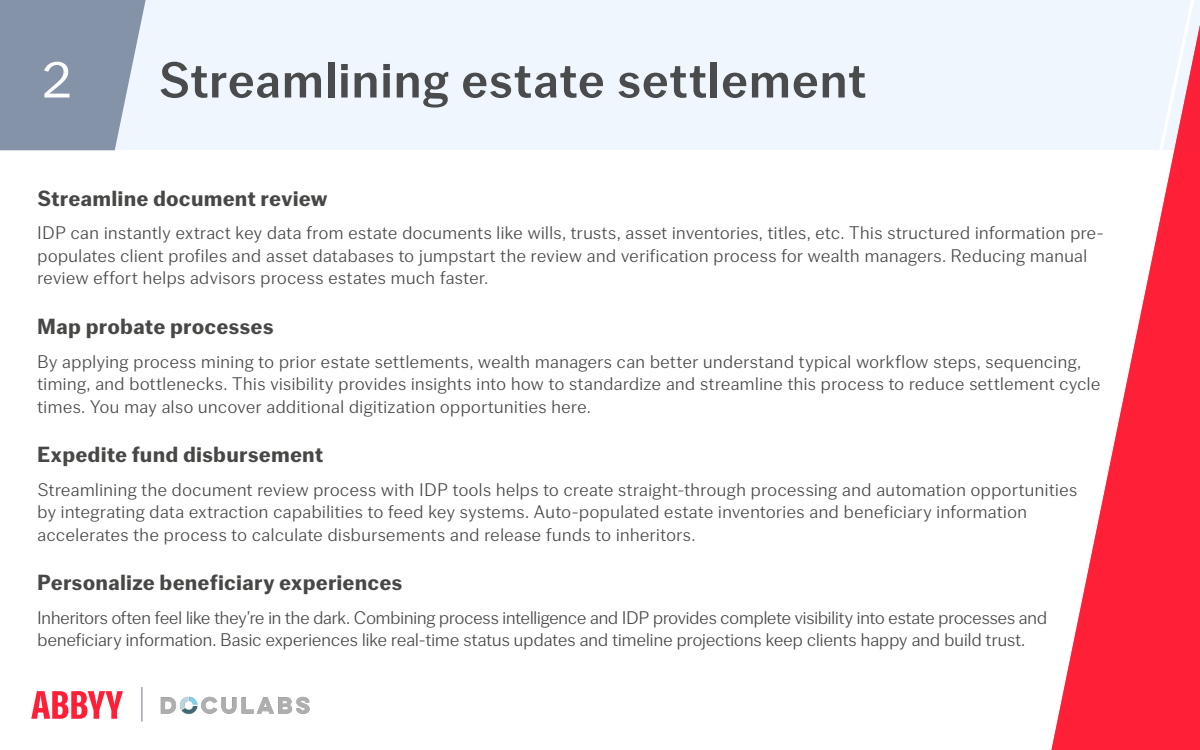
<style>
.page{position:relative;width:1200px;height:750px;background:#fff}
.page>*{position:absolute;margin:0;border:0;box-sizing:border-box;transform-origin:0 0}
.t1{font:500 51.88px "Co Fo Gothic";letter-spacing:.035em;color:#4a4b4c}
.t2{font:51.88px "Co Fo Gothic";color:#fff}
.t3{font:700 22.5px "Co Fo Gothic";letter-spacing:.035em;color:#474746}
.t4{font:300 18.75px/22.5px "Co Fo Gothic";letter-spacing:.03em;color:#474746}
.t5{font:300 18.75px/22.5px "Co Fo Gothic";letter-spacing:.005em;color:#474746}
</style>
<div class="page">
<div style="left:0;top:0;width:1200px;height:149px;background:#f0f6fe"></div>
<svg style="left:909px;top:25px;width:291px;height:725px"></svg>
<svg style="left:1030px;top:0;width:166px;height:750px"></svg>
<svg style="left:31px;top:691px;width:92px;height:28px"></svg>
<img style="left:160px;top:696px;width:150px;height:19px">
<hr style="left:141px;top:688px;width:2px;height:33px;background:#8593a9">
<svg style="left:0;top:0;width:146px;height:150px;background:#909db2"></svg>
<h1 class="t2" style="left:42px;top:50px;width:30px">2</h1>
<h1 class="t1" style="left:159px;top:49px;width:709px">Streamlining estate settlement</h1>
<p class="t3" style="left:38px;top:184px;width:291px">Streamline document review</p>
<p class="t4" style="left:38px;top:222px;width:1067px">IDP can instantly extract key data from estate documents like wills, trusts, asset inventories, titles, etc. This structured information pre&shy;populates client profiles and asset databases to jumpstart the review and verification process for wealth managers. Reducing manual review effort helps advisors process estates much faster.</p>
<p class="t3" style="left:38px;top:312px;width:237px">Map probate processes</p>
<p class="t4" style="left:38px;top:350px;width:1064px">By applying process mining to prior estate settlements, wealth managers can better understand typical workflow steps, sequencing, timing, and bottlenecks. This visibility provides insights into how to standardize and streamline this process to reduce settlement cycle times. You may also uncover additional digitization opportunities here.</p>
<p class="t3" style="left:38px;top:440px;width:287px">Expedite fund disbursement</p>
<p class="t4" style="left:38px;top:478px;width:1041px">Streamlining the document review process with IDP tools helps to create straight-through processing and automation opportunities by integrating data extraction capabilities to feed key systems. Auto-populated estate inventories and beneficiary information accelerates the process to calculate disbursements and release funds to inheritors.</p>
<p class="t3" style="left:38px;top:568px;width:366px">Personalize beneficiary experiences</p>
<p class="t5" style="left:38px;top:606px;width:1011px">Inheritors often feel like they’re in the dark. Combining process intelligence and IDP provides complete visibility into estate processes and beneficiary information. Basic experiences like real-time status updates and timeline projections keep clients happy and build trust.</p>
</div>
